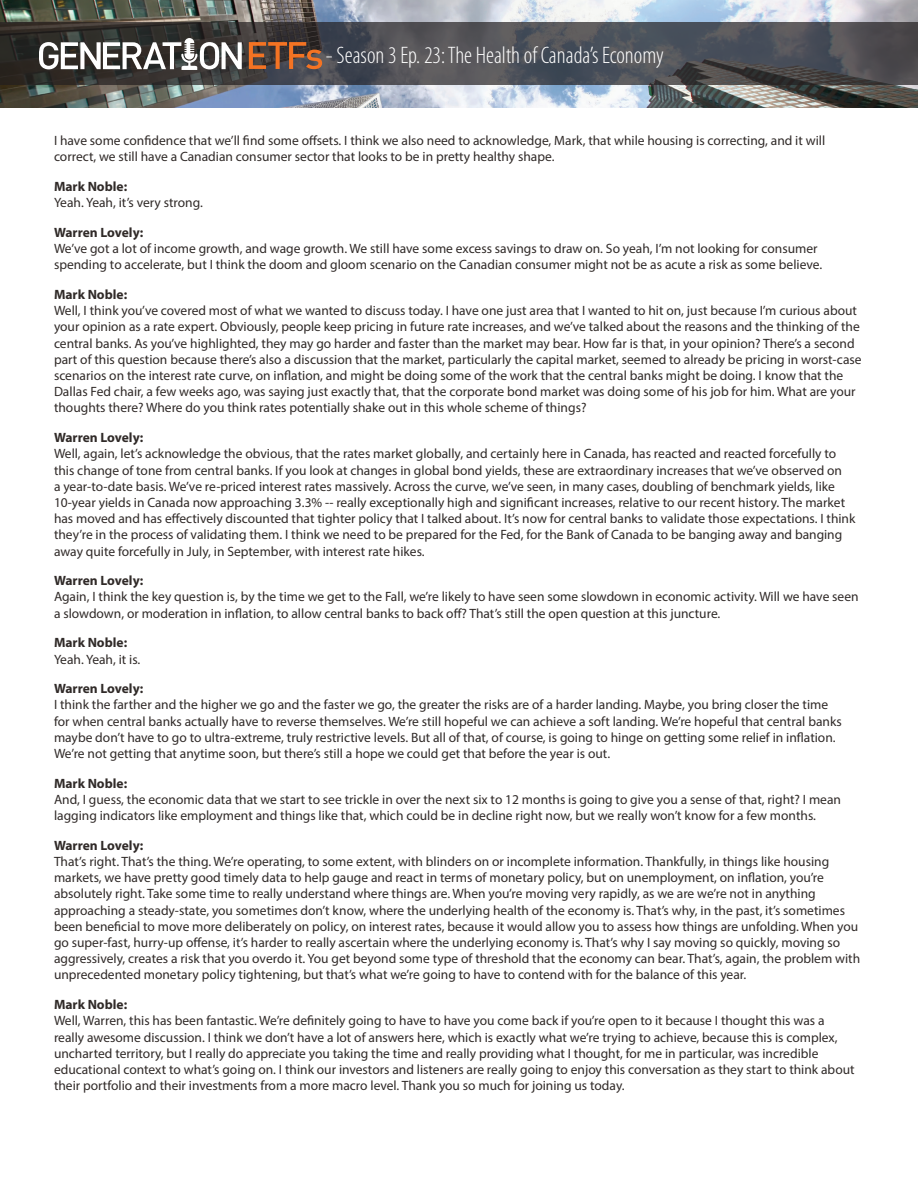
<style>
.page{position:relative;width:918px;height:1188px;background:#fff}
.page>*{position:absolute;margin:0;border:0;box-sizing:border-box;transform-origin:0 0}
.t1{font:300 condensed 24px "Myriad Pro";color:#fff}
.t2{font:13.5px/16.2px "Myriad Pro";color:#302a28}
.t3{font:700 13.5px "Myriad Pro";color:#302a28}
</style>
<div class="page">
<img style="left:0;top:0;width:918px;height:108px">
<svg style="left:0;top:23px;width:918px;height:62px;background:#47484d"></svg>
<svg style="left:249px;top:42px;width:73px;height:27px;background:#845134"></svg>
<svg style="left:39px;top:38px;width:203px;height:32px"></svg>
<h1 class="t1" style="left:326px;top:41px;width:339px">- Season 3 Ep. 23: The Health of Canada’s Economy</h1>
<p class="t2" style="left:54px;top:132px;width:773px">I have some confidence that we’ll find some offsets. I think we also need to acknowledge, Mark, that while housing is correcting, and it will correct, we still have a Canadian consumer sector that looks to be in pretty healthy shape.</p>
<p class="t3" style="left:54px;top:178px;width:75px">Mark Noble:</p>
<p class="t2" style="left:54px;top:194px;width:150px">Yeah. Yeah, it’s very strong.</p>
<p class="t3" style="left:54px;top:224px;width:91px">Warren Lovely:</p>
<p class="t2" style="left:54px;top:240px;width:770px">We’ve got a lot of income growth, and wage growth. We still have some excess savings to draw on. So yeah, I’m not looking for consumer spending to accelerate, but I think the doom and gloom scenario on the Canadian consumer might not be as acute a risk as some believe.</p>
<p class="t3" style="left:54px;top:286px;width:75px">Mark Noble:</p>
<p class="t2" style="left:54px;top:302px;width:809px">Well, I think you’ve covered most of what we wanted to discuss today. I have one just area that I wanted to hit on, just because I’m curious about your opinion as a rate expert. Obviously, people keep pricing in future rate increases, and we’ve talked about the reasons and the thinking of the central banks. As you’ve highlighted, they may go harder and faster than the market may bear. How far is that, in your opinion? There’s a second part of this question because there’s also a discussion that the market, particularly the capital market, seemed to already be pricing in worst-case scenarios on the interest rate curve, on inflation, and might be doing some of the work that the central banks might be doing. I know that the Dallas Fed chair, a few weeks ago, was saying just exactly that, that the corporate bond market was doing some of his job for him. What are your thoughts there? Where do you think rates potentially shake out in this whole scheme of things?</p>
<p class="t3" style="left:54px;top:429px;width:91px">Warren Lovely:</p>
<p class="t2" style="left:54px;top:445px;width:803px">Well, again, let’s acknowledge the obvious, that the rates market globally, and certainly here in Canada, has reacted and reacted forcefully to this change of tone from central banks. If you look at changes in global bond yields, these are extraordinary increases that we’ve observed on<br>a year-to-date basis. We’ve re-priced interest rates massively. Across the curve, we’ve seen, in many cases, doubling of benchmark yields, like 10-year yields in Canada now approaching 3.3% -- really exceptionally high and significant increases, relative to our recent history. The market has moved and has effectively discounted that tighter policy that I talked about. It’s now for central banks to validate those expectations. I think they’re in the process of validating them. I think we need to be prepared for the Fed, for the Bank of Canada to be banging away and banging away quite forcefully in July, in September, with interest rate hikes.</p>
<p class="t3" style="left:54px;top:572px;width:91px">Warren Lovely:</p>
<p class="t2" style="left:54px;top:589px;width:806px">Again, I think the key question is, by the time we get to the Fall, we’re likely to have seen some slowdown in economic activity. Will we have seen a slowdown, or moderation in inflation, to allow central banks to back off? That’s still the open question at this juncture.</p>
<p class="t3" style="left:54px;top:634px;width:75px">Mark Noble:</p>
<p class="t2" style="left:54px;top:651px;width:88px">Yeah. Yeah, it is.</p>
<p class="t3" style="left:54px;top:680px;width:91px">Warren Lovely:</p>
<p class="t2" style="left:54px;top:697px;width:789px">I think the farther and the higher we go and the faster we go, the greater the risks are of a harder landing. Maybe, you bring closer the time for when central banks actually have to reverse themselves. We’re still hopeful we can achieve a soft landing. We’re hopeful that central banks maybe don’t have to go to ultra-extreme, truly restrictive levels. But all of that, of course, is going to hinge on getting some relief in inflation.<br>We’re not getting that anytime soon, but there’s still a hope we could get that before the year is out.</p>
<p class="t3" style="left:54px;top:774px;width:75px">Mark Noble:</p>
<p class="t2" style="left:54px;top:791px;width:789px">And, I guess, the economic data that we start to see trickle in over the next six to 12 months is going to give you a sense of that, right? I mean lagging indicators like employment and things like that, which could be in decline right now, but we really won’t know for a few months.</p>
<p class="t3" style="left:54px;top:836px;width:91px">Warren Lovely:</p>
<p class="t2" style="left:54px;top:853px;width:808px">That’s right. That’s the thing. We’re operating, to some extent, with blinders on or incomplete information. Thankfully, in things like housing markets, we have pretty good timely data to help gauge and react in terms of monetary policy, but on unemployment, on inflation, you’re absolutely right. Take some time to really understand where things are. When you’re moving very rapidly, as we are we’re not in anything approaching a steady-state, you sometimes don’t know, where the underlying health of the economy is. That’s why, in the past, it’s sometimes been beneficial to move more deliberately on policy, on interest rates, because it would allow you to assess how things are unfolding. When you go super-fast, hurry-up offense, it’s harder to really ascertain where the underlying economy is. That’s why I say moving so quickly, moving so aggressively, creates a risk that you overdo it. You get beyond some type of threshold that the economy can bear. That’s, again, the problem with unprecedented monetary policy tightening, but that’s what we’re going to have to contend with for the balance of this year.</p>
<p class="t3" style="left:54px;top:996px;width:75px">Mark Noble:</p>
<p class="t2" style="left:54px;top:1012px;width:802px">Well, Warren, this has been fantastic. We’re definitely going to have to have you come back if you’re open to it because I thought this was a really awesome discussion. I think we don’t have a lot of answers here, which is exactly what we’re trying to achieve, because this is complex, uncharted territory, but I really do appreciate you taking the time and really providing what I thought, for me in particular, was incredible educational context to what’s going on. I think our investors and listeners are really going to enjoy this conversation as they start to think about their portfolio and their investments from a more macro level. Thank you so much for joining us today.</p>
</div>
